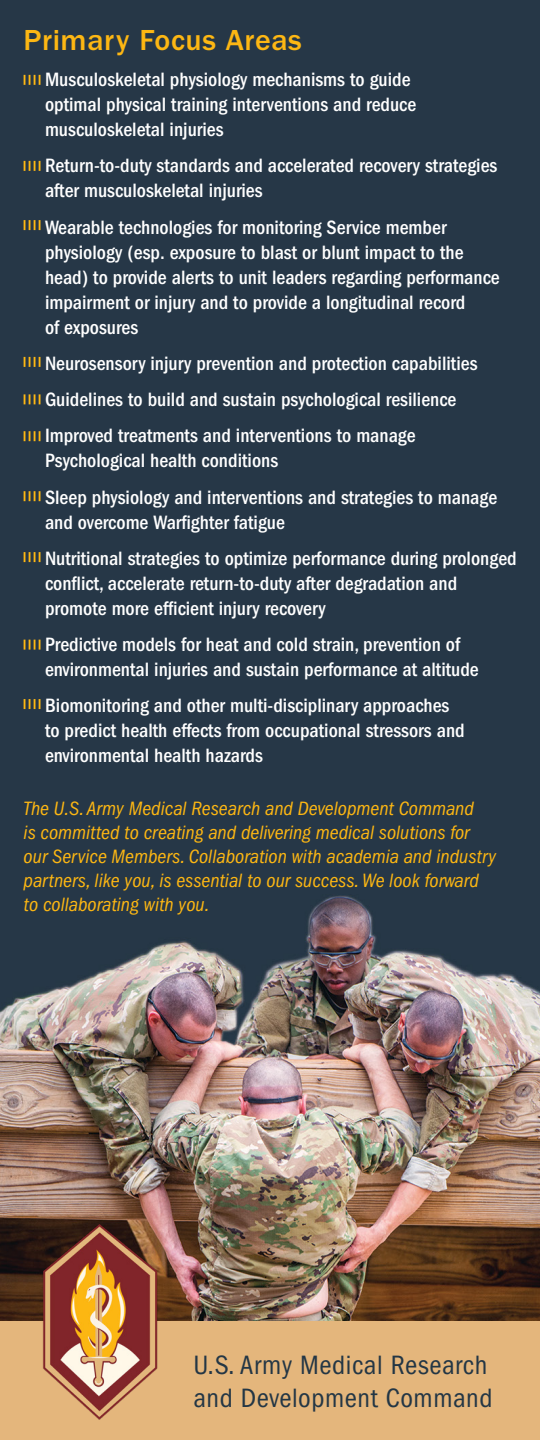
<style>
.page{position:relative;width:540px;height:1440px;background:#fff}
.page>*{position:absolute;margin:0;border:0;box-sizing:border-box;transform-origin:0 0}
.t1{font:500 30px "ITC Franklin Gothic Std";letter-spacing:.02em;color:#fdb713}
.t2{font:condensed 27.5px/33px "ITC Franklin Gothic Std";letter-spacing:.02em;color:#233645}
.Paragraph_Style_1{font:500 condensed 20px/25px "ITC Franklin Gothic Std";color:#fff}
.t3{font:italic condensed 20px/24px "ITC Franklin Gothic Std";color:#fdb713}
</style>
<div class="page">
<img style="left:0;top:0;width:540px;height:1321px">
<div style="left:0;top:1321px;width:540px;height:119px;background:#e4b67c"></div>
<svg style="left:24px;top:75px;width:17px;height:10px"></svg>
<svg style="left:24px;top:161px;width:17px;height:10px"></svg>
<svg style="left:24px;top:394px;width:17px;height:10px"></svg>
<svg style="left:24px;top:357px;width:17px;height:10px"></svg>
<svg style="left:24px;top:220px;width:17px;height:10px"></svg>
<svg style="left:24px;top:491px;width:17px;height:10px"></svg>
<svg style="left:24px;top:431px;width:17px;height:10px"></svg>
<svg style="left:24px;top:699px;width:17px;height:10px"></svg>
<svg style="left:24px;top:640px;width:17px;height:10px"></svg>
<svg style="left:24px;top:552px;width:17px;height:10px"></svg>
<img style="left:0;top:1211px;width:193px;height:209px">
<p class="t1" style="left:24px;top:23px;width:280px">Primary Focus Areas</p>
<p class="Paragraph_Style_1" style="left:45px;top:67px;width:373px">Musculoskeletal physiology mechanisms to guide optimal physical training interventions and reduce musculoskeletal injuries</p>
<p class="Paragraph_Style_1" style="left:45px;top:153px;width:454px">Return-to-duty standards and accelerated recovery strategies after musculoskeletal injuries</p>
<p class="Paragraph_Style_1" style="left:45px;top:215px;width:456px">Wearable technologies for monitoring Service member physiology (esp. exposure to blast or blunt impact to the head) to provide alerts to unit leaders regarding performance impairment or injury and to provide a longitudinal record<br>of exposures</p>
<p class="Paragraph_Style_1" style="left:45px;top:351px;width:434px">Neurosensory injury prevention and protection capabilities</p>
<p class="Paragraph_Style_1" style="left:45px;top:387px;width:413px">Guidelines to build and sustain psychological resilience</p>
<p class="Paragraph_Style_1" style="left:45px;top:423px;width:372px">Improved treatments and interventions to manage<br>Psychological health conditions</p>
<p class="Paragraph_Style_1" style="left:45px;top:485px;width:454px">Sleep physiology and interventions and strategies to manage and overcome Warfighter fatigue</p>
<p class="Paragraph_Style_1" style="left:45px;top:546px;width:473px">Nutritional strategies to optimize performance during prolonged conflict, accelerate return-to-duty after degradation and promote more efficient injury recovery</p>
<p class="Paragraph_Style_1" style="left:45px;top:632px;width:435px">Predictive models for heat and cold strain, prevention of environmental injuries and sustain performance at altitude</p>
<p class="Paragraph_Style_1" style="left:45px;top:693px;width:421px">Biomonitoring and other multi-disciplinary approaches to predict health effects from occupational stressors and environmental health hazards</p>
<p class="t3" style="left:24px;top:796px;width:474px">The U.S. Army Medical Research and Development Command<br>is committed to creating and delivering medical solutions for our Service Members. Collaboration with academia and industry partners, like you, is essential to our success. We look forward to collaborating with you.</p>
<p class="t2" style="left:193px;top:1348px;width:301px">U.S. Army Medical Research and Development Command</p>
</div>
